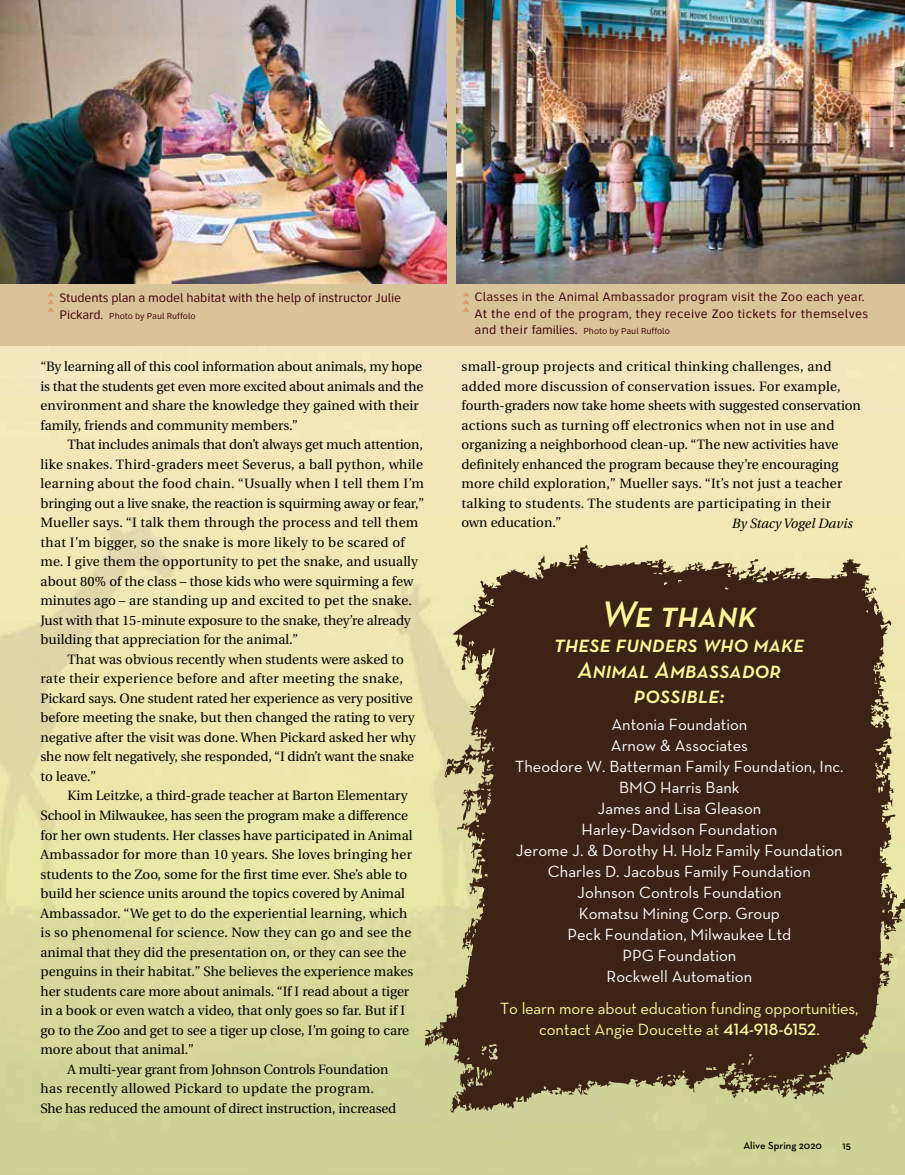
<style>
.page{position:relative;width:905px;height:1175px;background:#fff}
.page>*{position:absolute;margin:0;border:0;box-sizing:border-box;transform-origin:0 0}
.t1{font:37.5px "Neutra Text Demi SC Italic";color:#fff799}
.t2{font:24px/25.5px "Neutra Text Demi SC Italic";color:#fff799;text-align:center}
.t3{font:16.5px/21px "Neutra Text";color:#fff;text-align:center}
.t4{font:16.5px/21px "Neutra Text";letter-spacing:-.01em;color:#fff799;text-align:center}
.t5{font:13.5px/19.5px "Utopia";color:#000}
.t6{font:13.5px/19.5px "Utopia";letter-spacing:.02em;color:#000}
.t7{font:13.5px "Utopia";letter-spacing:.025em;color:#000}
.t8{font:italic 13.5px "Utopia";color:#000}
.t9{font:12.75px/16.5px "Clearview ADA";letter-spacing:.015em;color:#42000f}
.t10{font:12.75px "Clearview ADA";letter-spacing:-.01em;color:#42000f}
.t11{font:600 10.5px "Neutra Text";color:#000}
.t12{font:9px "Clearview ADA";color:#42000f}
.s1{font-size:12.75px}
.s2{font-family:"Neutra Text Demi Alt"}
</style>
<div class="page">
<img style="left:0;top:345px;width:904px;height:829px">
<svg style="left:424px;top:545px;width:480px;height:567px;background:#614d35"></svg>
<img style="left:0;top:0;width:904px;height:284px">
<div style="left:447px;top:0;width:9px;height:290px;background:#d9c499"></div>
<div style="left:0;top:284px;width:904px;height:61px;background:#d9c499"></div>
<svg style="left:463px;top:292px;width:6px;height:20px"></svg>
<svg style="left:48px;top:292px;width:6px;height:20px"></svg>
<p class="t10" style="left:59px;top:290px;width:343px">Students plan a model habitat with the help of instructor Julie</p>
<p class="t12" style="left:59px;top:310px;width:138px"><span class="s1">Pickard.</span> Photo by Paul Ruffolo</p>
<p class="t5" style="left:40px;top:357px;width:384px">“By learning all of this cool information about animals, my hope is that the students get even more excited about animals and the environment and share the knowledge they gained with their family, friends and community members.”</p>
<p class="t5" style="left:40px;top:435px;width:385px;text-indent:27px">That includes animals that don’t always get much attention, like snakes. Third-graders meet Severus, a ball python, while learning about the food chain. “Usually when I tell them I’m bringing out a live snake, the reaction is squirming away or fear,” Mueller says. “I talk them through the process and tell them that I’m bigger, so the snake is more likely to be scared of me. I give them the opportunity to pet the snake, and usually about 80% of the class – those kids who were squirming a few minutes ago – are standing up and excited to pet the snake.<br>Just with that 15-minute exposure to the snake, they’re already building that appreciation for the animal.”</p>
<p class="t5" style="left:40px;top:650px;width:377px;text-indent:27px">That was obvious recently when students were asked to rate their experience before and after meeting the snake, Pickard says. One student rated her experience as very positive before meeting the snake, but then changed the rating to very negative after the visit was done. When Pickard asked her why she now felt negatively, she responded, “I didn’t want the snake to leave.”</p>
<p class="t5" style="left:68px;top:786px;width:341px">Kim Leitzke, a third-grade teacher at Barton Elementary</p>
<p class="t5" style="left:40px;top:806px;width:369px">School in Milwaukee, has seen the program make a difference</p>
<p class="t5" style="left:40px;top:825px;width:373px">for her own students. Her classes have participated in Animal</p>
<p class="t6" style="left:40px;top:845px;width:373px">Ambassador for more than 10 years. She loves bringing her</p>
<p class="t5" style="left:40px;top:864px;width:368px">students to the Zoo, some for the first time ever. She’s able to</p>
<p class="t5" style="left:40px;top:884px;width:366px">build her science units around the topics covered by Animal</p>
<p class="t5" style="left:40px;top:903px;width:368px">Ambassador. “We get to do the experiential learning, which</p>
<p class="t6" style="left:40px;top:923px;width:372px">is so phenomenal for science. Now they can go and see the</p>
<p class="t5" style="left:40px;top:942px;width:367px">animal that they did the presentation on, or they can see the</p>
<p class="t5" style="left:40px;top:962px;width:374px">penguins in their habitat.” She believes the experience makes</p>
<p class="t5" style="left:40px;top:981px;width:370px">her students care more about animals. “If I read about a tiger</p>
<p class="t5" style="left:40px;top:1000px;width:366px">in a book or even watch a video, that only goes so far. But if I</p>
<p class="t5" style="left:40px;top:1020px;width:370px">go to the Zoo and get to see a tiger up close, I’m going to care</p>
<p class="t5" style="left:40px;top:1039px;width:155px">more about that animal.”</p>
<p class="t5" style="left:68px;top:1059px;width:322px">A multi-year grant from Johnson Controls Foundation</p>
<p class="t7" style="left:40px;top:1081px;width:335px">has recently allowed Pickard to update the program.</p>
<p class="t5" style="left:40px;top:1098px;width:357px">She has reduced the amount of direct instruction, increased</p>
<p class="t9" style="left:474px;top:288px;width:395px">Classes in the Animal Ambassador program visit the Zoo each year.<br>At the end of the program, they receive Zoo tickets for themselves</p>
<p class="t12" style="left:474px;top:326px;width:197px"><span class="s1">and their families.</span> Photo by Paul Ruffolo</p>
<p class="t6" style="left:461px;top:357px;width:401px">small-group projects and critical thinking challenges, and added more discussion of conservation issues. For example, fourth-graders now take home sheets with suggested conservation actions such as turning off electronics when not in use and organizing a neighborhood clean-up. “The new activities have definitely enhanced the program because they’re encouraging more child exploration,” Mueller says. “It’s not just a teacher talking to students. The students are participating in their<br>own education.”</p>
<p class="t8" style="left:731px;top:515px;width:122px">By Stacy Vogel Davis</p>
<h1 class="t1" style="left:601px;top:590px;width:157px">We thank</h1>
<h2 class="t2" style="left:554px;top:630px;width:252px">these funders who make<br>Animal Ambassador possible:</h2>
<p class="t3" style="left:515px;top:713px;width:330px">Antonia Foundation<br>Arnow &amp; Associates<br>Theodore W. Batterman Family Foundation, Inc.<br>BMO Harris Bank<br>James and Lisa Gleason<br>Harley-Davidson Foundation<br>Jerome J. &amp; Dorothy H. Holz Family Foundation<br>Charles D. Jacobus Family Foundation<br>Johnson Controls Foundation<br>Komatsu Mining Corp. Group<br>Peck Foundation, Milwaukee Ltd<br>PPG Foundation<br>Rockwell Automation</p>
<p class="t4" style="left:500px;top:997px;width:360px">To learn more about education funding opportunities, contact Angie Doucette at <span class="s2">414-918-6152</span>.</p>
<p class="t11" style="left:743px;top:1139px;width:80px">Alive Spring 2020</p>
<p class="t11" style="left:842px;top:1139px;width:10px">15</p>
</div>
